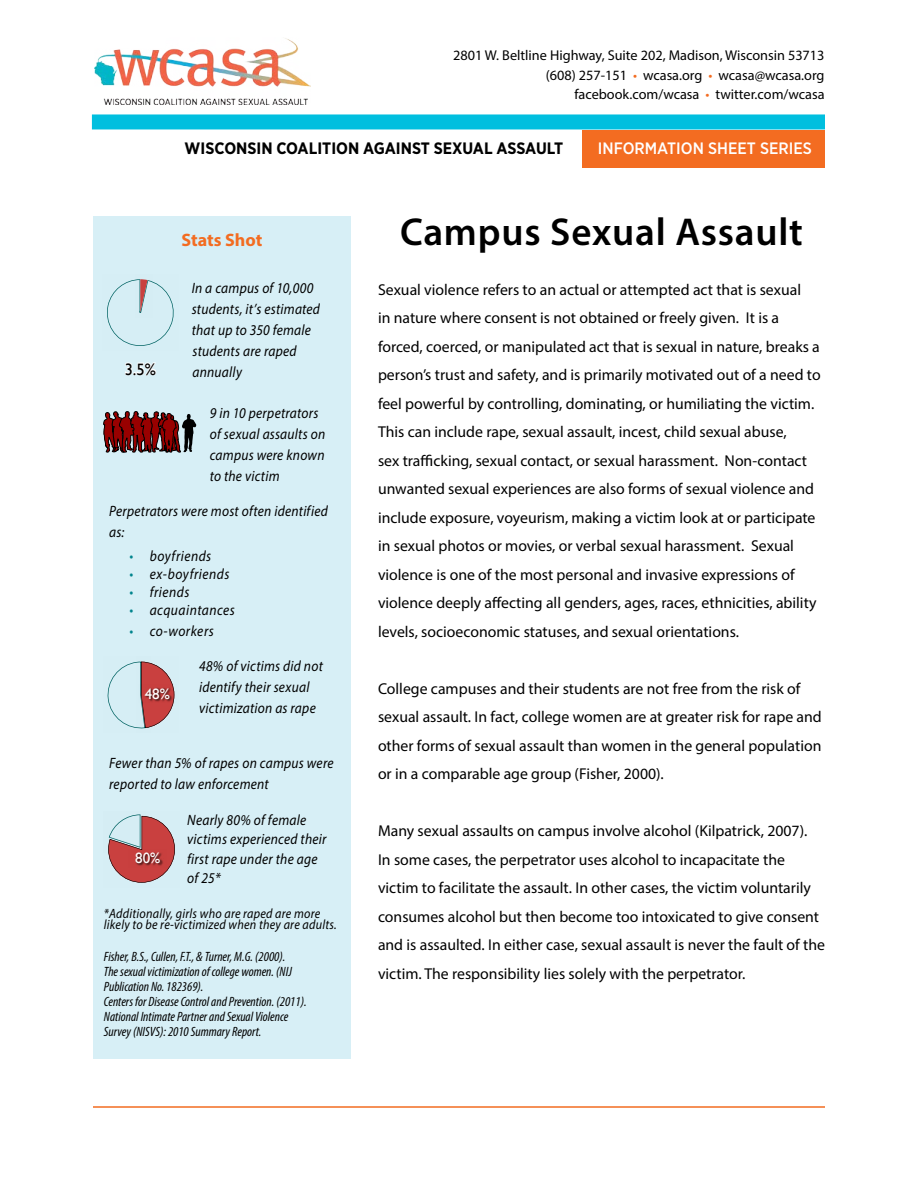
<style>
.page{position:relative;width:918px;height:1188px;background:#fff}
.page>*{position:absolute;margin:0;border:0;box-sizing:border-box;transform-origin:0 0}
.t1{font:600 39px "Myriad Pro";letter-spacing:.02em;color:#000}
.t2{font:700 18px "Myriad Pro";color:#f36c21}
.t3{font:700 16.5px "Gotham Narrow";color:#000}
.t4{font:500 16.5px "Gotham Narrow";color:#fff}
.t5{font:16.5px "Gill Sans";color:#000}
.t6{font:15.75px/28.5px "Myriad Pro";color:#000}
.t7{font:italic 15px/21px "Myriad Pro";letter-spacing:.02em;color:#000;scale:.9 1}
.t8{font:italic 15px "Myriad Pro";letter-spacing:.04em;color:#000;scale:.9 1}
.t9{font:15px "Gill Sans";color:#fff}
.t10{font:14.25px/19.5px "Myriad Pro";color:#000;text-align:right}
.t11{font:italic condensed 13.5px/15px "Myriad Pro";color:#000}
.t12{font:italic 13.5px/10.5px "Myriad Pro";letter-spacing:.02em;color:#000;scale:.9 1}
.s1{color:#f36c21}
.s2{color:#00848d}
</style>
<div class="page">
<div style="left:582px;top:130px;width:243px;height:38px;background:#f36c21"></div>
<div style="left:92px;top:114px;width:733px;height:15px;background:#00bfdf"></div>
<hr style="left:93px;top:1106px;width:732px;height:2px;background:#f36c21">
<img style="left:94px;top:38px;width:216px;height:66px">
<div style="left:93px;top:216px;width:258px;height:842px;background:#d7eff6"></div>
<svg style="left:107px;top:279px;width:67px;height:67px"></svg>
<svg style="left:125px;top:362px;width:31px;height:14px"></svg>
<svg style="left:103px;top:411px;width:93px;height:41px"></svg>
<svg style="left:107px;top:662px;width:67px;height:67px"></svg>
<img style="left:138px;top:685px;width:37px;height:18px">
<img style="left:144px;top:688px;width:29px;height:14px">
<svg style="left:108px;top:814px;width:67px;height:69px"></svg>
<img style="left:129px;top:849px;width:38px;height:18px">
<img style="left:135px;top:852px;width:28px;height:14px">
<p class="t10" style="left:453px;top:46px;width:373px">2801 W. Beltline Highway, Suite 202, Madison, Wisconsin 53713 (608) 257-151 <span class="s1">•</span> wcasa.org <span class="s1">•</span> wcasa@wcasa.org facebook.com/wcasa <span class="s1">•</span> twitter.com/wcasa</p>
<p class="t3" style="left:185px;top:138px;width:380px">WISCONSIN COALITION AGAINST SEXUAL ASSAULT</p>
<p class="t4" style="left:598px;top:138px;width:214px">INFORMATION SHEET SERI ES</p>
<p class="t2" style="left:182px;top:228px;width:82px">Stats Shot</p>
<p class="t7" style="left:192px;top:277px;width:144px">In a campus of 10,000 students, it’s estimated that up to 350 female students are raped annually</p>
<p class="t7" style="left:210px;top:402px;width:130px">9 in 10 perpetrators of sexual assaults on campus were known to the victim</p>
<p class="t7" style="left:109px;top:500px;width:244px">Perpetrators were most often identified as:</p>
<p class="t8" style="left:129px;top:547px;width:93px"><span class="s2">•</span> boyfriends</p>
<p class="t8" style="left:129px;top:565px;width:113px"><span class="s2">•</span> ex-boyfriends</p>
<p class="t8" style="left:129px;top:583px;width:68px"><span class="s2">•</span> friends</p>
<p class="t7" style="left:129px;top:600px;width:119px"><span class="s2">•</span> acquaintances</p>
<p class="t7" style="left:129px;top:621px;width:95px"><span class="s2">•</span> co-workers</p>
<p class="t7" style="left:199px;top:655px;width:139px">48% of victims did not identify their sexual victimization as rape</p>
<p class="t5" style="left:125px;top:359px;width:33px">3.5%</p>
<p class="t9" style="left:145px;top:685px;width:27px">48%</p>
<p class="t7" style="left:109px;top:752px;width:251px">Fewer than 5% of rapes on campus were reported to law enforcement</p>
<p class="t7" style="left:187px;top:810px;width:156px;line-height:19.5px">Nearly 80% of female victims experienced their first rape under the age of 25*</p>
<p class="t12" style="left:104px;top:908px;width:260px">*Additionally, girls who are raped are more likely to be re-victimized when they are adults.</p>
<p class="t11" style="left:104px;top:949px;width:204px">Fisher, B.S., Cullen, F.T., &amp; Turner, M.G. (2000).<br>The sexual victimization of college women. (NIJ Publication No. 182369).<br>Centers for Disease Control and Prevention. (2011).<br>National Intimate Partner and Sexual Violence Survey (NISVS): 2010 Summary Report.</p>
<p class="t9" style="left:135px;top:849px;width:27px">80%</p>
<h1 class="t1" style="left:400px;top:207px;width:404px">Campus Sexual Assault</h1>
<p class="t6" style="left:378px;top:275px;width:444px">Sexual violence refers to an actual or attempted act that is sexual<br>in nature where consent is not obtained or freely given. It is a forced, coerced, or manipulated act that is sexual in nature, breaks a person’s trust and safety, and is primarily motivated out of a need to feel powerful by controlling, dominating, or humiliating the victim.<br>This can include rape, sexual assault, incest, child sexual abuse,<br>sex trafficking, sexual contact, or sexual harassment. Non-contact unwanted sexual experiences are also forms of sexual violence and include exposure, voyeurism, making a victim look at or participate in sexual photos or movies, or verbal sexual harassment. Sexual violence is one of the most personal and invasive expressions of violence deeply affecting all genders, ages, races, ethnicities, ability levels, socioeconomic statuses, and sexual orientations.</p>
<p class="t6" style="left:378px;top:674px;width:445px">College campuses and their students are not free from the risk of sexual assault. In fact, college women are at greater risk for rape and other forms of sexual assault than women in the general population or in a comparable age group (Fisher, 2000).</p>
<p class="t6" style="left:378px;top:816px;width:449px">Many sexual assaults on campus involve alcohol (Kilpatrick, 2007).<br>In some cases, the perpetrator uses alcohol to incapacitate the victim to facilitate the assault. In other cases, the victim voluntarily consumes alcohol but then become too intoxicated to give consent and is assaulted. In either case, sexual assault is never the fault of the victim. The responsibility lies solely with the perpetrator.</p>
</div>
